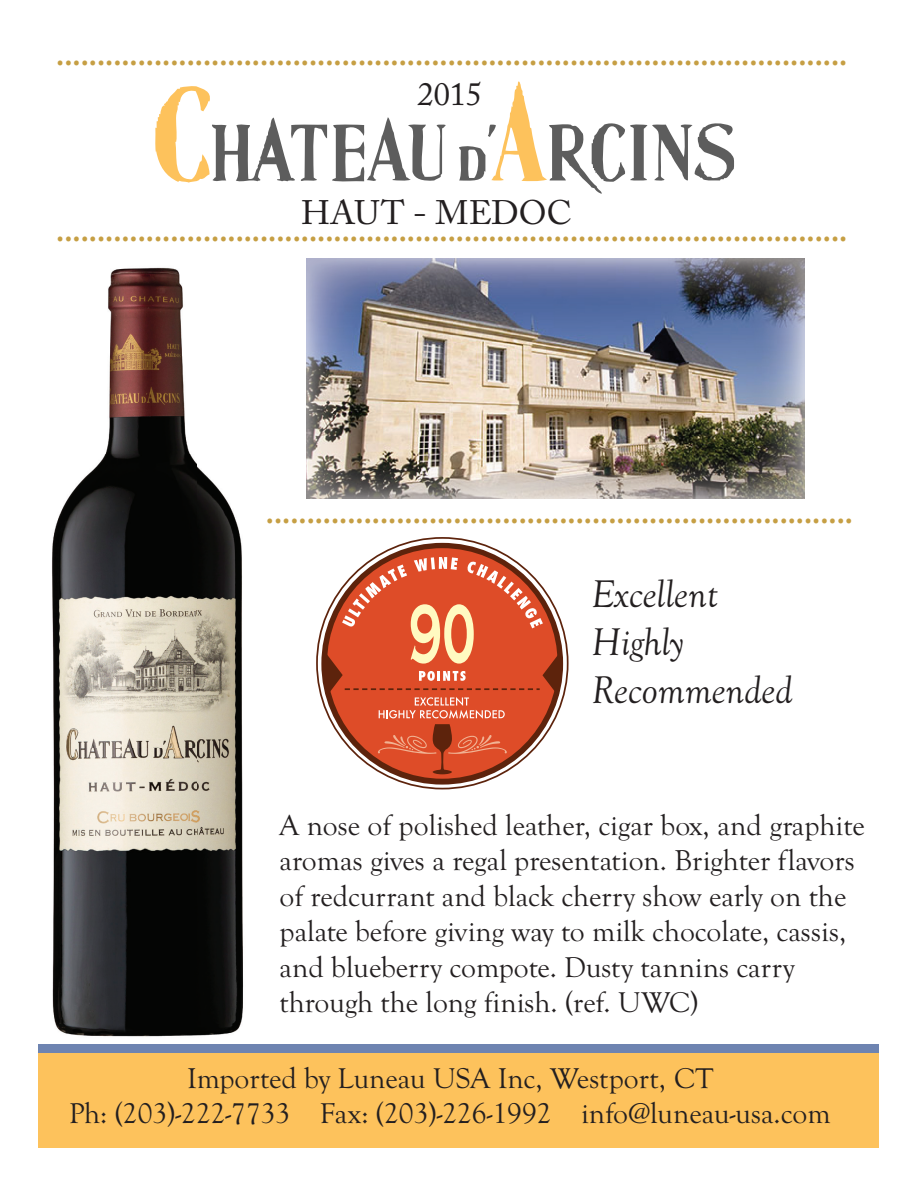
<style>
.page{position:relative;width:918px;height:1188px;background:#fff}
.page>*{position:absolute;margin:0;border:0;box-sizing:border-box;transform-origin:0 0}
.t1{font:italic 39.9px/48px "Goudy Old Sty";color:#231f20}
.t2{font:39.45px "Myriad Pro";color:#c69f44}
.t3{font:33.75px "Adobe Caslon Pro";color:#231f20}
.t4{font:32.4px "Adobe Caslon Pro";color:#231f20}
.t5{font:29.55px/35.4px "Goudy Old Sty";color:#231f20}
</style>
<div class="page">
<div style="left:39px;top:1053px;width:840px;height:94px;background:#fdc25c"></div>
<div style="left:39px;top:1045px;width:840px;height:8px;background:#6e84b1"></div>
<img style="left:306px;top:498px;width:450px;height:1px">
<img style="left:306px;top:258px;width:499px;height:240px">
<svg style="left:459px;top:81px;width:275px;height:113px"></svg>
<svg style="left:155px;top:86px;width:291px;height:97px"></svg>
<img style="left:52px;top:267px;width:191px;height:770px">
<svg style="left:317px;top:538px;width:251px;height:251px"></svg>
<svg style="left:321px;top:543px;width:242px;height:242px;background:#8d381e"></svg>
<svg style="left:327px;top:557px;width:231px;height:215px;background:#d96c4e"></svg>
<p class="t2" style="left:56px;top:28px;width:793px">.................................................................................................</p>
<p class="t4" style="left:418px;top:75px;width:66px">2015</p>
<p class="t3" style="left:301px;top:193px;width:272px">HAUT - MEDOC</p>
<p class="t2" style="left:56px;top:204px;width:793px">.................................................................................................</p>
<p class="t2" style="left:266px;top:485px;width:589px">........................................................................</p>
<p class="t1" style="left:591px;top:571px;width:203px">Excellent<br>Highly<br>Recommended</p>
<p class="t5" style="left:280px;top:808px;width:587px">A nose of polished leather, cigar box, and graphite aromas gives a regal presentation. Brighter flavors of redcurrant and black cherry show early on the palate before giving way to milk chocolate, cassis, and blueberry compote. Dusty tannins carry through the long finish. (ref. UWC)</p>
<p class="t5" style="left:69px;top:1061px;width:763px;text-align:center">Imported by Luneau USA Inc, Westport, CT<br>Ph: (203)-222-7733 Fax: (203)-226-1992 info@luneau-usa.com</p>
</div>
